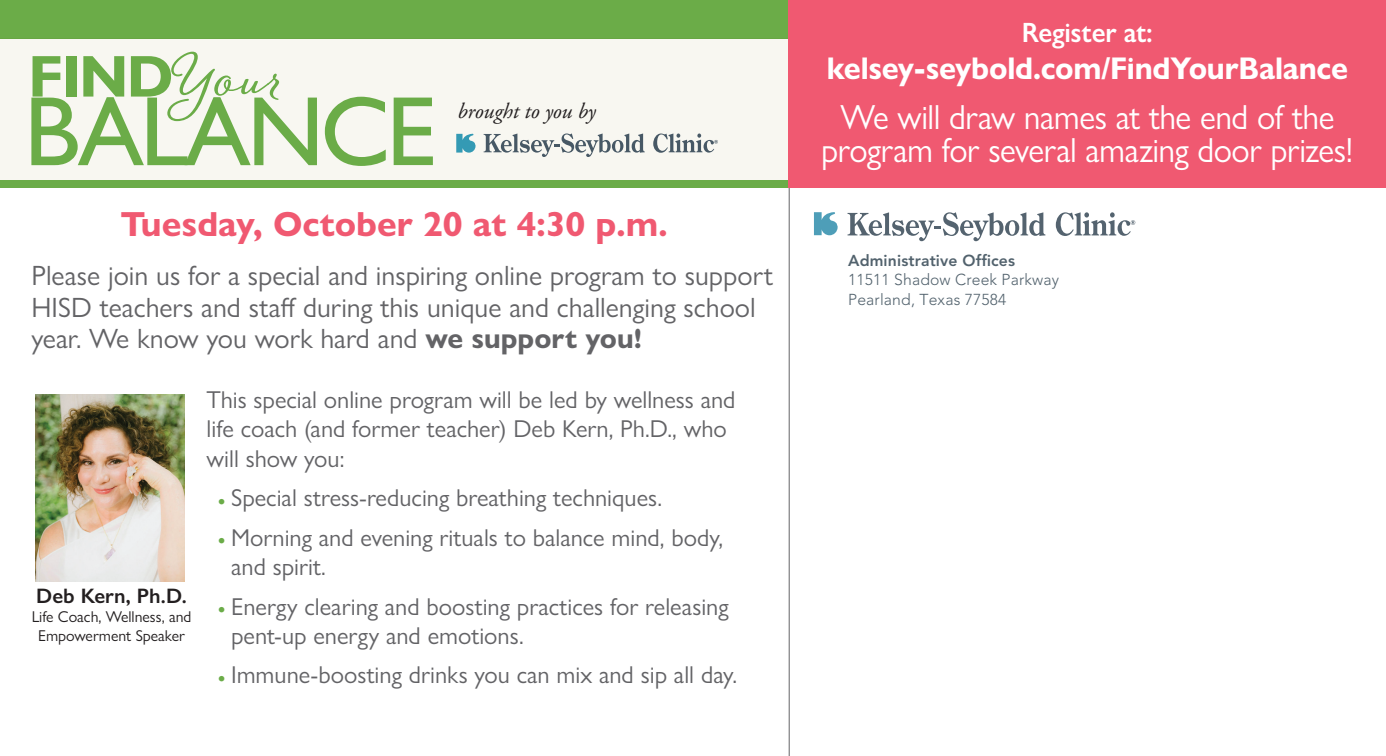
<style>
.page{position:relative;width:1386px;height:756px;background:#fff}
.page>*{position:absolute;margin:0;border:0;box-sizing:border-box;transform-origin:0 0}
.Body_Copy{font:35px/33.2px "Gill Sans Nova";letter-spacing:-.015em;color:#fff;text-align:center;scale:.96 1}
.t1{font:700 35px "Gill Sans Nova";color:#f05971}
.blue_sub_headers{font:700 31.5px "Gill Sans Nova";letter-spacing:-.01em;color:#fff;scale:.96 1}
.t2{font:28px/31.5px "Gill Sans Nova";color:#636366}
.blue_sub_headers-2{font:600 28px "Gill Sans Nova";letter-spacing:-.01em;color:#fff;scale:.96 1}
.t3{font:24.5px/29.4px "Gill Sans Nova";color:#636366}
.t4{font:italic 21.7px "Adobe Garamond Pro";color:#231f20}
.t5{font:600 21px "Gill Sans Nova";color:#231f20}
.blue_hours_headers{font:300 15.75px "Avenir LT Std";letter-spacing:.01em;color:#52626d}
.t6{font:15.75px/18.9px "Gill Sans Nova";color:#231f20;text-align:center}
.blue_hours_headers-2{font:800 15.75px "Avenir LT Std";letter-spacing:.01em;color:#52626d}
.s1{font-weight:700}
.s2{color:#6bac48}
</style>
<div class="page">
<hr style="left:789px;top:186px;width:1px;height:570px;background:#636366">
<div style="left:0;top:38px;width:834px;height:144px;background:#f8f7f1"></div>
<div style="left:0;top:0;width:834px;height:39px;background:#6bac48"></div>
<svg style="left:456px;top:134px;width:20px;height:19px"></svg>
<svg style="left:484px;top:133px;width:161px;height:24px"></svg>
<svg style="left:653px;top:134px;width:65px;height:19px"></svg>
<svg style="left:325px;top:97px;width:61px;height:69px"></svg>
<svg style="left:394px;top:98px;width:39px;height:67px"></svg>
<svg style="left:32px;top:52px;width:285px;height:113px"></svg>
<div style="left:0;top:180px;width:1386px;height:8px;background:#6bac48"></div>
<div style="left:789px;top:0;width:597px;height:187px;background:#f05971"></div>
<img style="left:35px;top:394px;width:150px;height:188px">
<svg style="left:814px;top:212px;width:24px;height:23px"></svg>
<svg style="left:848px;top:212px;width:197px;height:29px"></svg>
<svg style="left:1056px;top:212px;width:79px;height:24px"></svg>
<p class="t4" style="left:457px;top:98px;width:140px">brought to you by</p>
<p class="t1" style="left:121px;top:203px;width:548px">Tuesday, October 20 at 4:30 p.m.</p>
<p class="t2" style="left:32px;top:260px;width:743px">Please join us for a special and inspiring online program to support<br>HISD teachers and staff during this unique and challenging school year. We know you work hard and <span class="s1">we support you!</span></p>
<p class="t5" style="left:36px;top:583px;width:152px">Deb Kern, Ph.D.</p>
<p class="t6" style="left:32px;top:607px;width:161px">Life Coach, Wellness, and<br>Empowerment Speaker</p>
<p class="t3" style="left:207px;top:385px;width:530px">This special online program will be led by wellness and life coach (and former teacher) Deb Kern, Ph.D., who will show you:</p>
<p class="t3" style="left:217px;top:483px;width:447px"><span class="s2">•</span> Special stress-reducing breathing techniques.</p>
<p class="t3" style="left:231px;top:522px;width:494px;text-indent:-14px"><span class="s2">•</span> Morning and evening rituals to balance mind, body, and spirit.</p>
<p class="t3" style="left:231px;top:591px;width:499px;text-indent:-14px"><span class="s2">•</span> Energy clearing and boosting practices for releasing pent-up energy and emotions.</p>
<p class="t3" style="left:217px;top:660px;width:521px"><span class="s2">•</span> Immune-boosting drinks you can mix and sip all day.</p>
<p class="blue_sub_headers-2" style="left:1022px;top:15px;width:138px">Register at:</p>
<p class="blue_sub_headers" style="left:827px;top:48px;width:545px">kelsey-seybold.com/FindYourBalance</p>
<p class="Body_Copy" style="left:821px;top:100px;width:556px">We will draw names at the end of the program for several amazing door prizes!</p>
<p class="blue_hours_headers-2" style="left:848px;top:251px;width:168px">Administrative Offices</p>
<p class="blue_hours_headers" style="left:848px;top:271px;width:212px">11511 Shadow Creek Parkway</p>
<p class="blue_hours_headers" style="left:848px;top:290px;width:160px">Pearland, Texas 77584</p>
</div>
